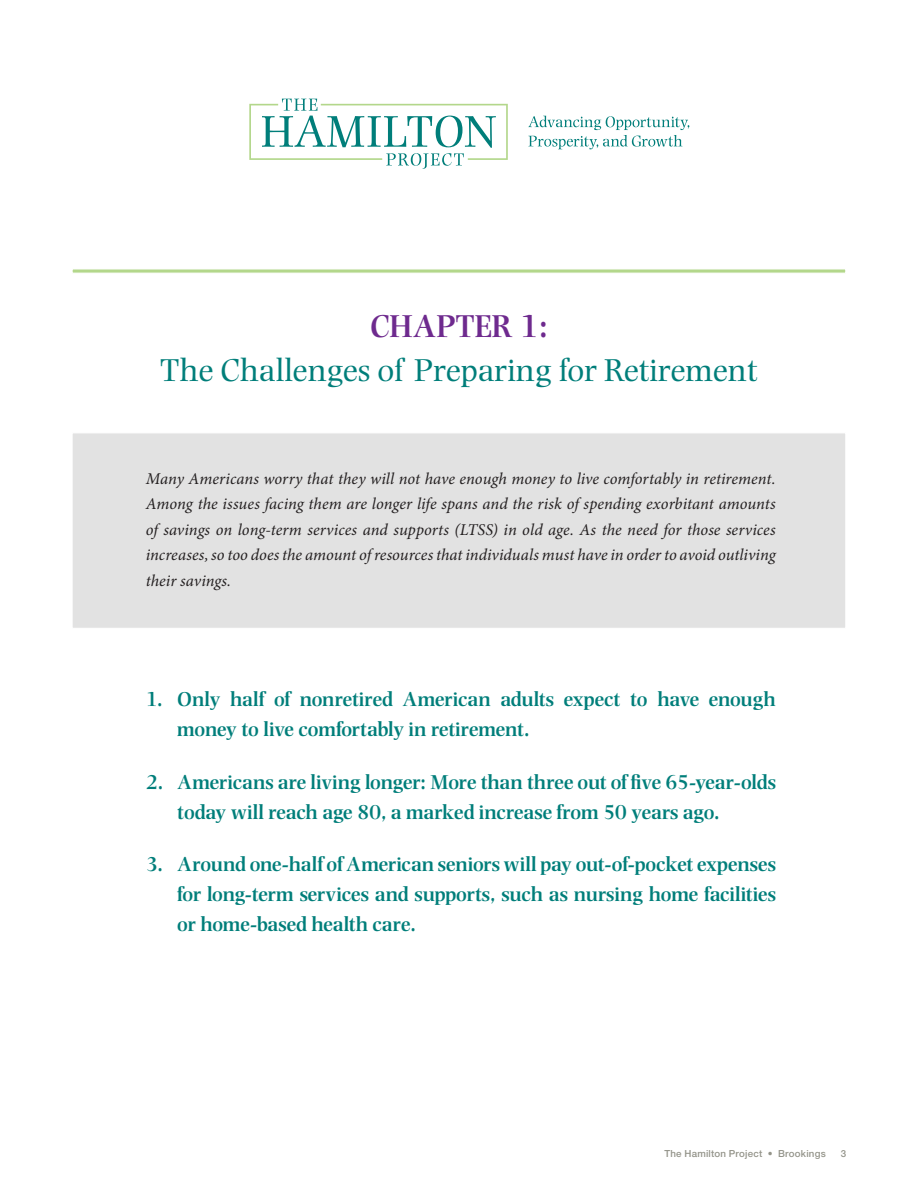
<style>
.page{position:relative;width:918px;height:1188px;background:#fff}
.page>*{position:absolute;margin:0;border:0;box-sizing:border-box;transform-origin:0 0}
.t1{font:33px "Photina MT Std";color:#007e7a}
.t2{font:600 33px "Photina MT Std";color:#6e2a8e}
.t3{font:600 21px/30px "Photina MT Std";color:#007e7a}
.t4{font:italic 16.5px/25.5px "Minion Pro";color:#231f20;text-align:justify}
.t5{font:500 9.75px "Helvetica Neue LT Std";letter-spacing:.025em;color:#94948a}
</style>
<div class="page">
<svg style="left:72px;top:269px;width:774px;height:4px;background:#c3dfa4"></svg>
<div style="left:72px;top:433px;width:774px;height:195px;background:#e2e2e2;border:1px solid #fff"></div>
<svg style="left:249px;top:99px;width:259px;height:70px"></svg>
<svg style="left:528px;top:116px;width:161px;height:33px"></svg>
<h1 class="t2" style="left:370px;top:308px;width:179px">CHAPTER 1:</h1>
<h1 class="t1" style="left:160px;top:351px;width:599px">The Challenges of Preparing for Retirement</h1>
<p class="t4" style="left:146px;top:466px;width:632px">Many Americans worry that they will not have enough money to live comfortably in retirement.<br>Among the issues facing them are longer life spans and the risk of spending exorbitant amounts of savings on long-term services and supports (LTSS) in old age. As the need for those services increases, so too does the amount of resources that individuals must have in order to avoid outliving their savings.</p>
<p class="t3" style="left:177px;top:685px;width:600px;text-indent:-32px">1. Only half of nonretired American adults expect to have enough money to live comfortably in retirement.</p>
<p class="t3" style="left:177px;top:767px;width:600px;text-indent:-32px">2. Americans are living longer: More than three out of five 65-year-olds today will reach age 80, a marked increase from 50 years ago.</p>
<p class="t3" style="left:177px;top:850px;width:600px;text-align:justify;text-indent:-32px">3. Around one-half of American seniors will pay out-of-pocket expenses for long-term services and supports, such as nursing home facilities or home-based health care.</p>
<p class="t5" style="left:664px;top:1147px;width:163px">The Hamilton Project • Brookings</p>
<p class="t5" style="left:841px;top:1147px;width:7px">3</p>
</div>
